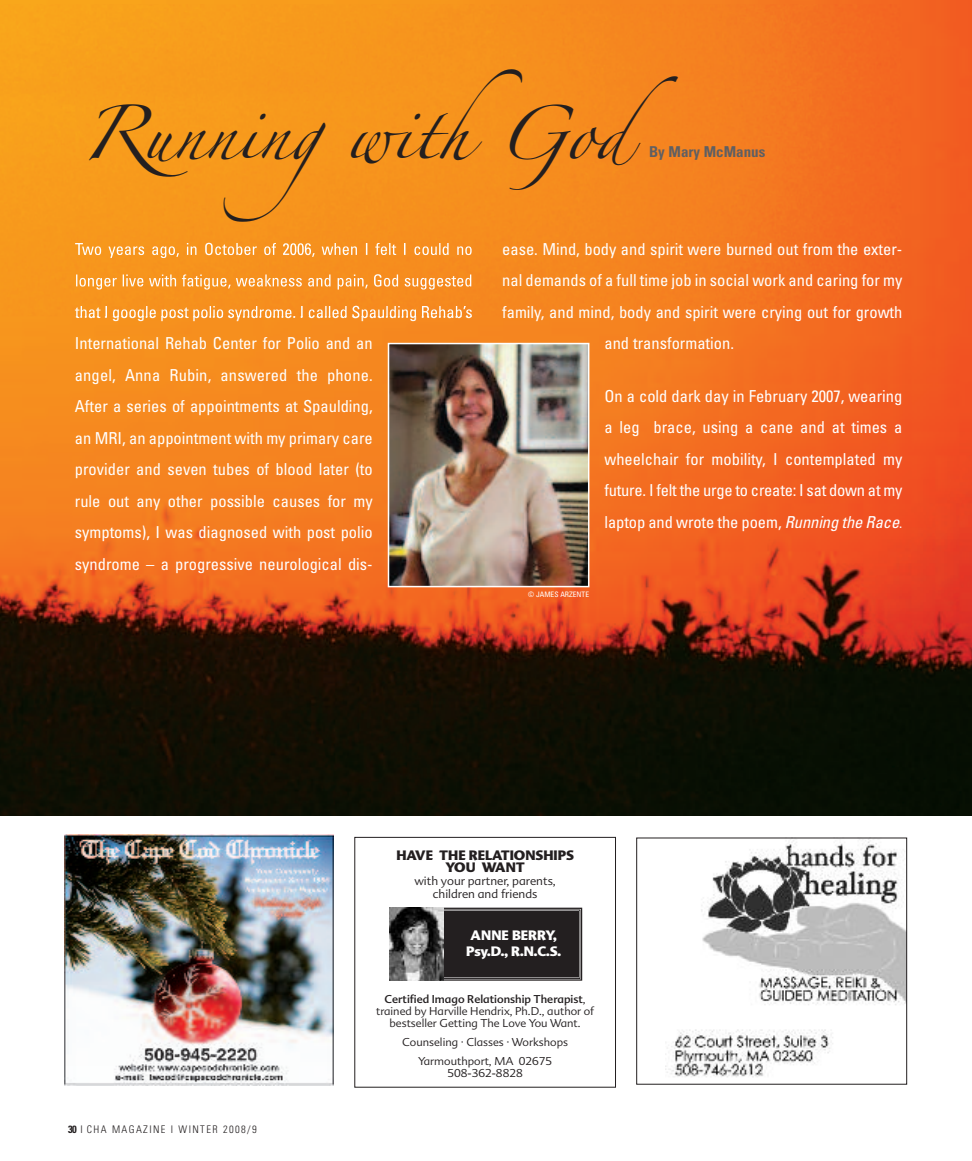
<style>
.page{position:relative;width:972px;height:1161px;background:#fff}
.page>*{position:absolute;margin:0;border:0;box-sizing:border-box;transform-origin:0 0}
.t1{font:48.45px "Zapfino";color:#231f20}
.t2{font:condensed 16.5px/31.5px "Univers";color:#fff}
.t3{font:700 condensed 15px "Univers";color:#5f5f62}
.t4{font:900 13.35px/12.6px "Advert";color:#231f20;text-align:center}
.t5{font:900 13.35px/16px "Advert";color:#fff;text-align:center}
.t6{font:300 11.85px/12.6px "Advert";color:#231f20;text-align:center}
.t7{font:300 11.1px/12.1px "Advert";color:#231f20;text-align:center}
.t8{font:300 condensed 10.5px "Univers";letter-spacing:.135em;color:#231f20}
.t9{font:condensed 7.5px "Univers";color:#fff}
.s1{font-style:italic}
.s2{font-size:14.25px}
.s3{font-weight:700}
.s4{font-weight:400}
</style>
<div class="page">
<img style="left:0;top:0;width:972px;height:816px">
<img style="left:64px;top:834px;width:270px;height:252px">
<img style="left:666px;top:840px;width:239px;height:237px">
<div style="left:636px;top:838px;width:271px;height:247px;border:1px solid #231f20"></div>
<div style="left:394px;top:912px;width:184px;height:64px;background:#231f20"></div>
<div style="left:390px;top:908px;width:192px;height:73px;border:1px solid #231f20"></div>
<div style="left:392px;top:910px;width:188px;height:69px;border:1px solid #231f20"></div>
<div style="left:393px;top:911px;width:186px;height:66px;border:1px solid #231f20"></div>
<div style="left:354px;top:837px;width:262px;height:251px;border:1px solid #231f20"></div>
<img style="left:390px;top:908px;width:53px;height:73px">
<img style="left:0;top:4px;width:901px;height:312px">
<img style="left:75px;top:243px;width:152px;height:15px">
<img style="left:76px;top:274px;width:133px;height:16px">
<img style="left:75px;top:306px;width:114px;height:10px">
<img style="left:640px;top:137px;width:186px;height:58px">
<img style="left:391px;top:346px;width:195px;height:238px">
<div style="left:388px;top:343px;width:201px;height:244px;border:2px solid #fff"></div>
<h1 class="t1" style="left:81px;top:113px;width:599px">RunningwithGod</h1>
<p class="t3" style="left:649px;top:142px;width:118px">By Mary McManus</p>
<p class="t2" style="left:75px;top:296px;width:399px">that I google post polio syndrome. I called Spaulding Rehab’s International Rehab Center for Polio and an<br>angel, Anna Rubin, answered the phone.<br>After a series of appointments at Spaulding,<br>an MRI, an appointment with my primary care<br>provider and seven tubes of blood later (to<br>rule out any other possible causes for my<br>symptoms), I was diagnosed with post polio<br>syndrome – a progressive neurological dis-</p>
<p class="t2" style="left:502px;top:233px;width:402px">ease. Mind, body and spirit were burned out from the exter-</p>
<p class="t2" style="left:502px;top:264px;width:402px">nal demands of a full time job in social work and caring for my</p>
<p class="t2" style="left:502px;top:296px;width:402px">family, and mind, body and spirit were crying out for growth</p>
<p class="t2" style="left:604px;top:327px;width:131px">and transformation.</p>
<p class="t2" style="left:604px;top:380px;width:299px;text-align:justify">On a cold dark day in February 2007, wearing a leg brace, using a cane and at times a wheelchair for mobility, I contemplated my future. I felt the urge to create: I sat down at my laptop and wrote the poem, <span class="s1">Running the Race</span><span class="s2">.</span></p>
<p class="t9" style="left:528px;top:589px;width:62px">© JAMES ARZENTE</p>
<p class="t4" style="left:396px;top:849px;width:179px">HAVE THE RELATIONSHIPS<br>YOU WANT</p>
<p class="t6" style="left:414px;top:875px;width:143px">with your partner, parents, children and friends</p>
<p class="t5" style="left:466px;top:927px;width:97px">ANNE BERRY,<br>Psy.D., R.N.C.S.</p>
<p class="t8" style="left:68px;top:1123px;width:190px"><span class="s3">30</span> I CHA MAGAZINE I WINTER 2008/9</p>
<p class="t7" style="left:376px;top:993px;width:220px"><span class="s4">Certified Imago Relationship Therapist</span>, trained by Harville Hendrix, Ph.D., author of bestseller Getting The Love You Want.</p>
<p class="t7" style="left:402px;top:1033px;width:167px;line-height:18.8px">Counseling · Classes · Workshops<br>Yarmouthport, MA 02675</p>
<p class="t7" style="left:447px;top:1067px;width:77px">508-362-8828</p>
</div>
